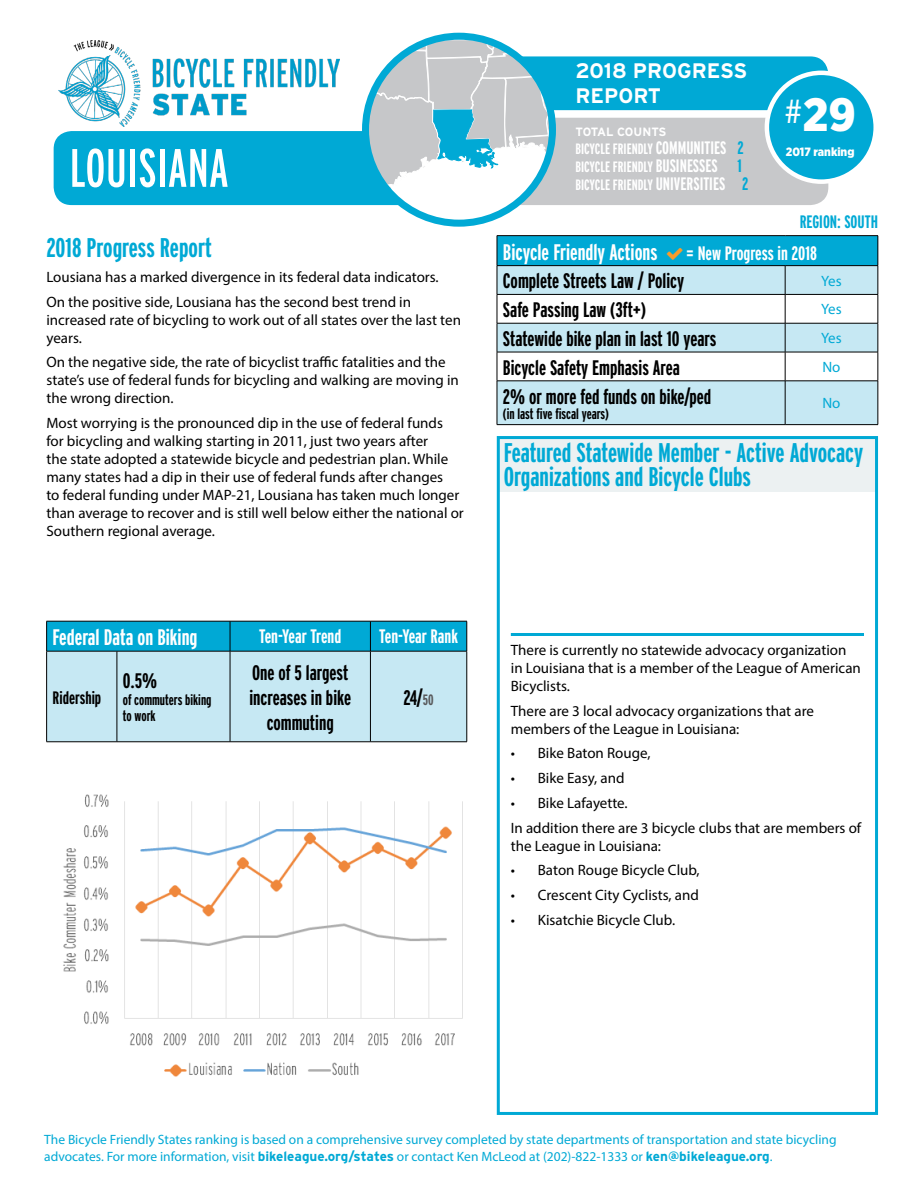
<style>
.page{position:relative;width:918px;height:1188px;background:#fff}
.page>*{position:absolute;margin:0;border:0;box-sizing:border-box;transform-origin:0 0}
.t1{font:extra-condensed 54px "Interstate";color:#fff}
.t2{font:900 46.65px "Gotham Narrow";color:#fff}
.t3{font:700 extra-condensed 27px/24px "Interstate";color:#00a9d5}
.t4{font:700 extra-condensed 22.5px "Interstate";color:#fff}
.t5{font:700 extra-condensed 21px/25.2px "Interstate";color:#000;text-align:center}
.t6{font:700 21px/25.2px "Interstate";color:#fff}
.t7{font:700 extra-condensed 19.5px "Interstate";color:#fff}
.t8{font:700 extra-condensed 18px "Interstate";color:#00a9d5}
.t9{font:700 extra-condensed 18px "Interstate";color:#000}
.t10{font:15px/18px "Myriad Pro";color:#000}
.t11{font:700 extra-condensed 15px/18px "Interstate";color:#fff}
.t12{font:700 extra-condensed 15px/16.5px "Interstate";color:#000}
.t13{font:15px "Myriad Pro";color:#00a9d5}
.t14{font:13.5px/16.5px "Myriad Pro";color:#00a9d5}
.t15{font:700 12px "Interstate";letter-spacing:-.025em;color:#fff}
.t16{font:900 12px "Gotham Narrow";color:#fff}
.s1{font-size:15px;color:#58595b}
.s2{font-size:18px}
.s3{font-size:18px;color:#00a9d5}
.s4{font-family:"Interstate";font-weight:700}
</style>
<div class="page">
<div style="left:498px;top:436px;width:380px;height:56px;background:#ecf1f2"></div>
<div style="left:466px;top:56px;width:362px;height:54px;background:#00a9d5;border-radius:18px"></div>
<div style="left:54px;top:131px;width:399px;height:74px;background:#00a9d5;border-radius:18px"></div>
<div style="left:466px;top:118px;width:362px;height:87px;background:#c7c8ca;border-radius:18px"></div>
<svg style="left:366px;top:40px;width:187px;height:178px"></svg>
<div style="left:362px;top:33px;width:194px;height:194px;border:7px solid #00a9d5;border-radius:50%"></div>
<div style="left:767px;top:73px;width:109px;height:109px;background:#00a9d5;border-radius:50%"></div>
<div style="left:765px;top:71px;width:113px;height:113px;border:4px solid #fff;border-radius:50%"></div>
<svg style="left:47px;top:622px;width:420px;height:120px;background:#93d6e8"></svg>
<hr style="left:46px;top:621px;width:71px;height:1px;background:#000">
<hr style="left:46px;top:621px;width:1px;height:30px;background:#000">
<hr style="left:117px;top:621px;width:113px;height:1px;background:#000">
<hr style="left:230px;top:621px;width:140px;height:1px;background:#000">
<hr style="left:230px;top:621px;width:1px;height:30px;background:#000">
<hr style="left:370px;top:621px;width:97px;height:1px;background:#000">
<hr style="left:370px;top:621px;width:1px;height:30px;background:#000">
<hr style="left:467px;top:621px;width:1px;height:30px;background:#000">
<hr style="left:46px;top:651px;width:71px;height:1px;background:#000">
<hr style="left:46px;top:651px;width:1px;height:91px;background:#000">
<hr style="left:117px;top:651px;width:113px;height:1px;background:#000">
<hr style="left:117px;top:651px;width:1px;height:91px;background:#000">
<hr style="left:230px;top:651px;width:140px;height:1px;background:#000">
<hr style="left:230px;top:651px;width:1px;height:91px;background:#000">
<hr style="left:370px;top:651px;width:97px;height:1px;background:#000">
<hr style="left:370px;top:651px;width:1px;height:91px;background:#000">
<hr style="left:467px;top:651px;width:1px;height:91px;background:#000">
<hr style="left:46px;top:742px;width:71px;height:1px;background:#000">
<hr style="left:117px;top:742px;width:113px;height:1px;background:#000">
<hr style="left:230px;top:742px;width:140px;height:1px;background:#000">
<hr style="left:370px;top:742px;width:97px;height:1px;background:#000">
<div style="left:497px;top:436px;width:381px;height:679px;border:3px solid #00a9d5"></div>
<img style="left:63px;top:794px;width:400px;height:283px">
<div style="left:497px;top:236px;width:381px;height:30px;background:#00a9d5"></div>
<svg style="left:498px;top:266px;width:380px;height:158px;fill:#c6e8f3"></svg>
<hr style="left:497px;top:235px;width:288px;height:1px;background:#000">
<hr style="left:785px;top:235px;width:93px;height:1px;background:#000">
<hr style="left:497px;top:265px;width:288px;height:1px;background:#000">
<hr style="left:785px;top:265px;width:93px;height:1px;background:#000">
<hr style="left:497px;top:294px;width:288px;height:1px;background:#000">
<hr style="left:785px;top:294px;width:93px;height:1px;background:#000">
<hr style="left:497px;top:323px;width:288px;height:1px;background:#000">
<hr style="left:785px;top:323px;width:93px;height:1px;background:#000">
<hr style="left:497px;top:352px;width:288px;height:1px;background:#000">
<svg style="left:497px;top:236px;width:1px;height:145px"></svg>
<hr style="left:785px;top:352px;width:93px;height:1px;background:#000">
<svg style="left:785px;top:266px;width:1px;height:115px"></svg>
<svg style="left:878px;top:236px;width:1px;height:145px"></svg>
<hr style="left:497px;top:381px;width:288px;height:1px;background:#000">
<hr style="left:497px;top:381px;width:1px;height:43px;background:#000">
<hr style="left:785px;top:381px;width:93px;height:1px;background:#000">
<hr style="left:785px;top:381px;width:1px;height:43px;background:#000">
<hr style="left:878px;top:381px;width:1px;height:43px;background:#000">
<hr style="left:497px;top:424px;width:288px;height:1px;background:#000">
<hr style="left:785px;top:424px;width:93px;height:1px;background:#000">
<hr style="left:511px;top:633px;width:353px;height:3px;background:#00a9d5">
<img style="left:58px;top:40px;width:282px;height:86px">
<h1 class="t1" style="left:69px;top:135px;width:161px">LOUISIANA</h1>
<h3 class="t3" style="left:46px;top:235px;width:167px">2018 Progress Report</h3>
<p class="t10" style="left:46px;top:264px;width:394px;line-height:24.8px">Lousiana has a marked divergence in its federal data indicators.<br>On the positive side, Lousiana has the second best trend in</p>
<p class="t10" style="left:46px;top:310px;width:416px">increased rate of bicycling to work out of all states over the last ten years.</p>
<p class="t10" style="left:46px;top:353px;width:414px">On the negative side, the rate of bicyclist traffic fatalities and the state’s use of federal funds for bicycling and walking are moving in the wrong direction.</p>
<p class="t10" style="left:46px;top:414px;width:419px">Most worrying is the pronounced dip in the use of federal funds for bicycling and walking starting in 2011, just two years after<br>the state adopted a statewide bicycle and pedestrian plan. While many states had a dip in their use of federal funds after changes<br>to federal funding under MAP-21, Lousiana has taken much longer than average to recover and is still well below either the national or Southern regional average.</p>
<h3 class="t4" style="left:53px;top:624px;width:146px">Federal Data on Biking</h3>
<h3 class="t7" style="left:259px;top:624px;width:84px">Ten-Year Trend</h3>
<h3 class="t7" style="left:379px;top:624px;width:80px">Ten-Year Rank</h3>
<p class="t9" style="left:53px;top:686px;width:50px">Ridership</p>
<h3 class="t5" style="left:123px;top:668px;width:36px">0.5%</h3>
<p class="t12" style="left:123px;top:691px;width:90px">of commuters biking to work</p>
<h3 class="t5" style="left:249px;top:660px;width:103px">One of 5 largest increases in bike commuting</h3>
<h3 class="t5" style="left:403px;top:685px;width:32px">24/<span class="s1">50</span></h3>
<h3 class="t6" style="left:576px;top:58px;width:174px">2018 PROGRESS<br>REPORT</h3>
<p class="t15" style="left:576px;top:125px;width:93px">TOTAL COUNTS</p>
<p class="t11" style="left:576px;top:140px;width:170px">BICYCLE FRIENDLY <span class="s2">COMMUNITIES</span> <span class="s3">2<br></span>BICYCLE FRIENDLY <span class="s2">BUSINESSES</span> <span class="s3">1</span></p>
<p class="t11" style="left:576px;top:176px;width:174px">BICYCLE FRIENDLY <span class="s2">UNIVERSITIES</span> <span class="s3">2</span></p>
<h2 class="t2" style="left:785px;top:84px;width:73px"><sup>#</sup>29</h2>
<p class="t16" style="left:786px;top:144px;width:70px">2017 ranking</p>
<p class="t8" style="left:800px;top:211px;width:80px">REGION: SOUTH</p>
<h3 class="t4" style="left:503px;top:238px;width:156px">Bicycle Friendly Actions</h3>
<h3 class="t7" style="left:686px;top:241px;width:132px">= New Progress in 2018</h3>
<h3 class="t5" style="left:503px;top:268px;width:183px">Complete Streets Law / Policy</h3>
<p class="t13" style="left:821px;top:271px;width:22px">Yes</p>
<h3 class="t5" style="left:503px;top:297px;width:145px">Safe Passing Law (3ft+)</h3>
<p class="t13" style="left:821px;top:300px;width:22px">Yes</p>
<h3 class="t5" style="left:503px;top:326px;width:215px">Statewide bike plan in last 10 years</h3>
<p class="t13" style="left:821px;top:329px;width:22px">Yes</p>
<h3 class="t5" style="left:503px;top:355px;width:179px">Bicycle Safety Emphasis Area</h3>
<p class="t13" style="left:822px;top:358px;width:20px">No</p>
<h3 class="t5" style="left:503px;top:383px;width:210px">2% or more fed funds on bike/ped</h3>
<p class="t12" style="left:503px;top:405px;width:107px">(in last five fiscal years)</p>
<p class="t13" style="left:822px;top:394px;width:20px">No</p>
<h3 class="t3" style="left:504px;top:441px;width:361px">Featured Statewide Member - Active Advocacy<br>Organizations and Bicycle Clubs</h3>
<p class="t10" style="left:511px;top:641px;width:352px">There is currently no statewide advocacy organization in Louisiana that is a member of the League of American<br>Bicyclists.</p>
<p class="t10" style="left:511px;top:701px;width:305px">There are 3 local advocacy organizations that are members of the League in Louisiana:</p>
<p class="t10" style="left:511px;top:744px;width:141px">• Bike Baton Rouge,</p>
<p class="t10" style="left:511px;top:769px;width:115px">• Bike Easy, and</p>
<p class="t10" style="left:511px;top:790px;width:352px;line-height:24.8px">• Bike Lafayette.<br>In addition there are 3 bicycle clubs that are members of</p>
<p class="t10" style="left:511px;top:836px;width:152px">the League in Louisiana:</p>
<p class="t10" style="left:511px;top:861px;width:190px">• Baton Rouge Bicycle Club,</p>
<p class="t10" style="left:511px;top:886px;width:189px">• Crescent City Cyclists, and</p>
<p class="t10" style="left:511px;top:911px;width:166px">• Kisatchie Bicycle Club.</p>
<p class="t14" style="left:44px;top:1131px;width:794px">The Bicycle Friendly States ranking is based on a comprehensive survey completed by state departments of transportation and state bicycling advocates. For more information, visit <span class="s4">bikeleague.org/states</span> or contact Ken McLeod at (202)-822-1333 or <span class="s4">ken@bikeleague.org</span>.</p>
</div>
